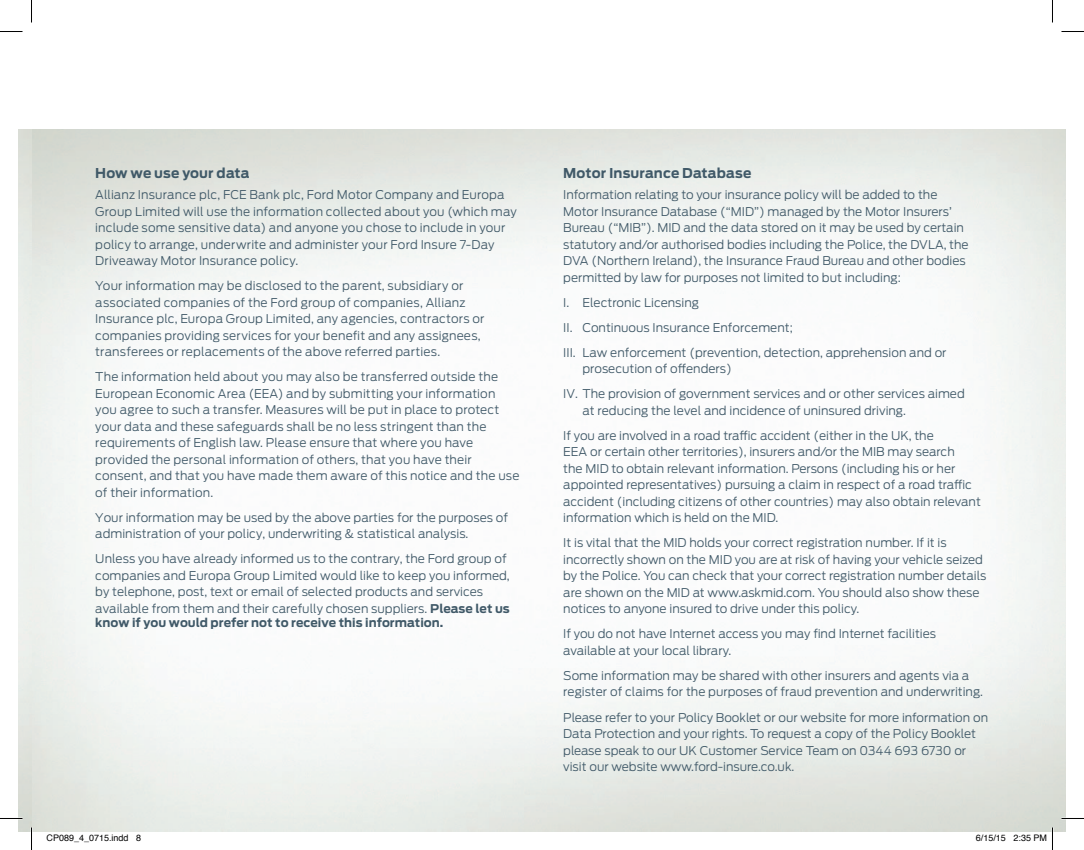
<style>
.page{position:relative;width:1084px;height:850px;background:#fff}
.page>*{position:absolute;margin:0;border:0;box-sizing:border-box;transform-origin:0 0}
.t1{font:700 13.5px "Ford Antenna";letter-spacing:.01em;color:#405968}
.t2{font:300 12px/16.5px "Ford Antenna";color:#405968}
.t3{font:700 12px "Ford Antenna";color:#405968}
.t4{font:9px "Helvetica";color:#000}
.s1{font-weight:700}
</style>
<div class="page">
<svg style="left:0;top:31px;width:22px;height:1px"></svg>
<svg style="left:1061px;top:31px;width:22px;height:1px"></svg>
<svg style="left:0;top:818px;width:22px;height:1px"></svg>
<svg style="left:1061px;top:818px;width:22px;height:1px"></svg>
<svg style="left:31px;top:0;width:1px;height:22px"></svg>
<svg style="left:31px;top:827px;width:1px;height:23px"></svg>
<svg style="left:1052px;top:0;width:1px;height:22px"></svg>
<svg style="left:1052px;top:827px;width:1px;height:23px"></svg>
<p class="t1" style="left:95px;top:161px;width:156px">How we use your data</p>
<p class="t2" style="left:95px;top:185px;width:423px">Allianz Insurance plc, FCE Bank plc, Ford Motor Company and Europa Group Limited will use the information collected about you (which may include some sensitive data) and anyone you chose to include in your policy to arrange, underwrite and administer your Ford Insure 7-Day Driveaway Motor Insurance policy.</p>
<p class="t2" style="left:95px;top:276px;width:391px">Your information may be disclosed to the parent, subsidiary or associated companies of the Ford group of companies, Allianz Insurance plc, Europa Group Limited, any agencies, contractors or companies providing services for your benefit and any assignees, transferees or replacements of the above referred parties.</p>
<p class="t2" style="left:95px;top:367px;width:425px">The information held about you may also be transferred outside the European Economic Area (EEA) and by submitting your information you agree to such a transfer. Measures will be put in place to protect your data and these safeguards shall be no less stringent than the requirements of English law. Please ensure that where you have provided the personal information of others, that you have their consent, and that you have made them aware of this notice and the use of their information.</p>
<p class="t2" style="left:95px;top:508px;width:414px">Your information may be used by the above parties for the purposes of administration of your policy, underwriting &amp; statistical analysis.</p>
<p class="t2" style="left:95px;top:549px;width:416px">Unless you have already informed us to the contrary, the Ford group of companies and Europa Group Limited would like to keep you informed, by telephone, post, text or email of selected products and services available from them and their carefully chosen suppliers. <span class="s1">Please let us</span></p>
<p class="t3" style="left:95px;top:612px;width:349px">know if you would prefer not to receive this information.</p>
<p class="t1" style="left:563px;top:161px;width:190px">Motor Insurance Database</p>
<p class="t2" style="left:563px;top:185px;width:407px">Information relating to your insurance policy will be added to the Motor Insurance Database (“MID”) managed by the Motor Insurers’ Bureau (“MIB”). MID and the data stored on it may be used by certain statutory and/or authorised bodies including the Police, the DVLA, the DVA (Northern Ireland), the Insurance Fraud Bureau and other bodies permitted by law for purposes not limited to but including:</p>
<p class="t2" style="left:563px;top:288px;width:385px;line-height:25px">I. Electronic Licensing<br>II. Continuous Insurance Enforcement;<br>III. Law enforcement (prevention, detection, apprehension and or</p>
<p class="t2" style="left:563px;top:355px;width:403px;line-height:25px;text-indent:19px">prosecution of offenders)<br>IV. The provision of government services and or other services aimed</p>
<p class="t2" style="left:563px;top:396px;width:372px;line-height:25px;text-indent:19px">at reducing the level and incidence of uninsured driving.<br>If you are involved in a road traffic accident (either in the UK, the</p>
<p class="t2" style="left:563px;top:442px;width:419px">EEA or certain other territories), insurers and/or the MIB may search<br>the MID to obtain relevant information. Persons (including his or her appointed representatives) pursuing a claim in respect of a road traffic accident (including citizens of other countries) may also obtain relevant information which is held on the MID.</p>
<p class="t2" style="left:563px;top:533px;width:424px">It is vital that the MID holds your correct registration number. If it is incorrectly shown on the MID you are at risk of having your vehicle seized by the Police. You can check that your correct registration number details are shown on the MID at www.askmid.com. You should also show these notices to anyone insured to drive under this policy.</p>
<p class="t2" style="left:563px;top:624px;width:374px">If you do not have Internet access you may find Internet facilities available at your local library.</p>
<p class="t2" style="left:563px;top:666px;width:421px">Some information may be shared with other insurers and agents via a register of claims for the purposes of fraud prevention and underwriting.</p>
<p class="t2" style="left:563px;top:707px;width:426px">Please refer to your Policy Booklet or our website for more information on Data Protection and your rights. To request a copy of the Policy Booklet please speak to our UK Customer Service Team on 0344 693 6730 or visit our website www.ford-insure.co.uk.</p>
<p class="t4" style="left:46px;top:831px;width:96px">CP089_4_0715.indd 8</p>
<p class="t4" style="left:975px;top:831px;width:73px">6/15/15 2:35 PM</p>
</div>
